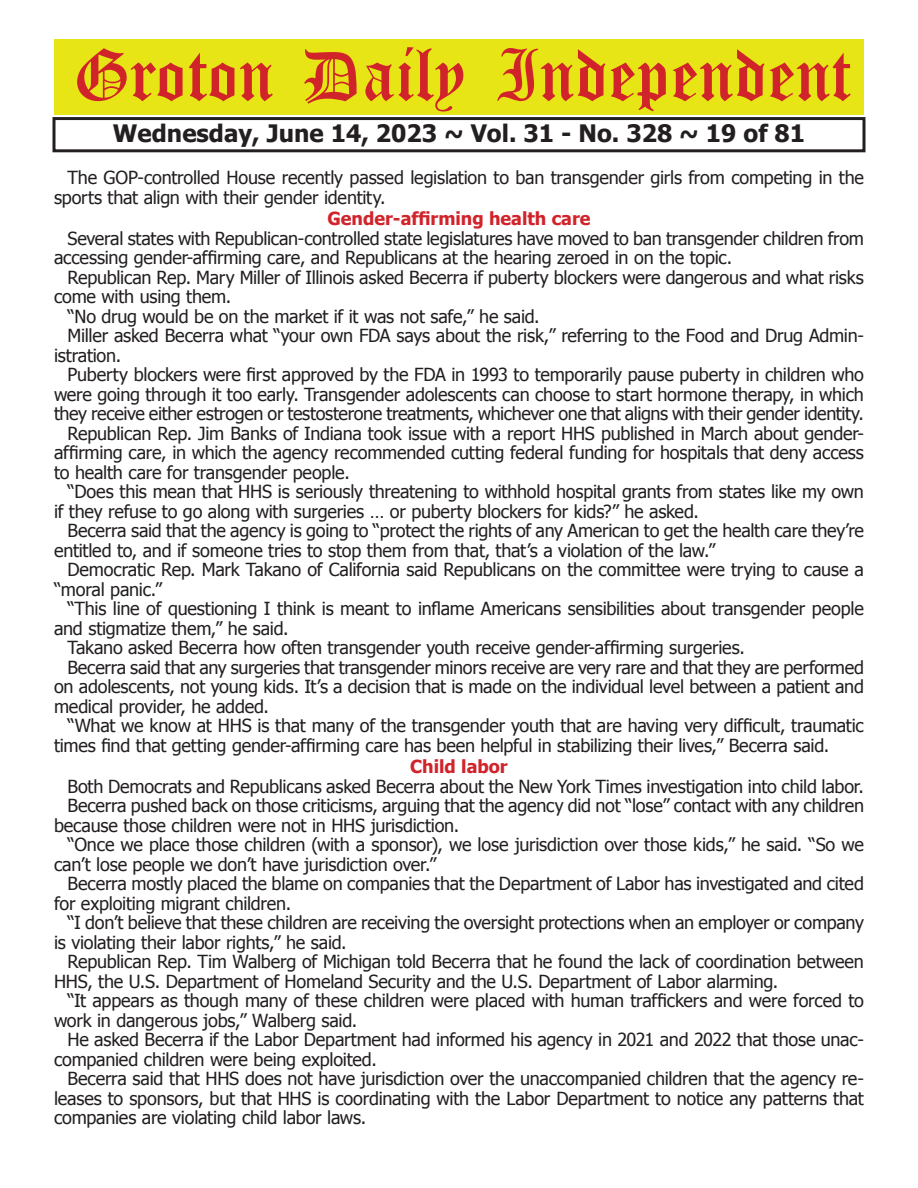
<style>
.page{position:relative;width:918px;height:1188px;background:#fff}
.page>*{position:absolute;margin:0;border:0;box-sizing:border-box;transform-origin:0 0}
.t1{font:54px "Old English Five";color:#d1232a}
.t2{font:700 24px "Tahoma";color:#231f20}
.t3{font:18px/19.5px "Tahoma";letter-spacing:-.015em;color:#231f20}
.t4{font:700 18px "Tahoma";color:#d1232a}
</style>
<div class="page">
<div style="left:52px;top:117px;width:814px;height:35px;border:3px solid #231f20"></div>
<div style="left:54px;top:40px;width:810px;height:75px;background:#e7e515"></div>
<h1 class="t1" style="left:73px;top:50px;width:779px">Groton Daily Independent</h1>
<h2 class="t2" style="left:113px;top:116px;width:694px">Wednesday, June 14, 2023 ~ Vol. 31 - No. 328 ~ 19 of 81</h2>
<p class="t3" style="left:54px;top:167px;width:812px;text-indent:14px">The GOP-controlled House recently passed legislation to ban transgender girls from competing in the sports that align with their gender identity.</p>
<p class="t4" style="left:327px;top:206px;width:265px">Gender-affirming health care</p>
<p class="t3" style="left:54px;top:228px;width:812px;text-indent:14px">Several states with Republican-controlled state legislatures have moved to ban transgender children from accessing gender-affirming care, and Republicans at the hearing zeroed in on the topic.</p>
<p class="t3" style="left:68px;top:267px;width:798px">Republican Rep. Mary Miller of Illinois asked Becerra if puberty blockers were dangerous and what risks</p>
<p class="t3" style="left:54px;top:286px;width:179px">come with using them.</p>
<p class="t3" style="left:68px;top:306px;width:474px">“No drug would be on the market if it was not safe,” he said.</p>
<p class="t3" style="left:68px;top:325px;width:798px">Miller asked Becerra what “your own FDA says about the risk,” referring to the Food and Drug Admin-</p>
<p class="t3" style="left:54px;top:345px;width:69px">istration.</p>
<p class="t3" style="left:68px;top:364px;width:798px">Puberty blockers were first approved by the FDA in 1993 to temporarily pause puberty in children who</p>
<p class="t3" style="left:54px;top:384px;width:811px">were going through it too early. Transgender adolescents can choose to start hormone therapy, in which</p>
<p class="t3" style="left:54px;top:403px;width:811px">they receive either estrogen or testosterone treatments, whichever one that aligns with their gender identity.</p>
<p class="t3" style="left:68px;top:423px;width:798px">Republican Rep. Jim Banks of Indiana took issue with a report HHS published in March about gender-</p>
<p class="t3" style="left:54px;top:442px;width:812px">affirming care, in which the agency recommended cutting federal funding for hospitals that deny access</p>
<p class="t3" style="left:54px;top:462px;width:297px">to health care for transgender people.</p>
<p class="t3" style="left:68px;top:481px;width:798px">“Does this mean that HHS is seriously threatening to withhold hospital grants from states like my own</p>
<p class="t3" style="left:54px;top:501px;width:646px">if they refuse to go along with surgeries … or puberty blockers for kids?” he asked.</p>
<p class="t3" style="left:68px;top:520px;width:798px">Becerra said that the agency is going to “protect the rights of any American to get the health care they’re</p>
<p class="t3" style="left:54px;top:540px;width:663px">entitled to, and if someone tries to stop them from that, that’s a violation of the law.”</p>
<p class="t3" style="left:68px;top:559px;width:798px">Democratic Rep. Mark Takano of California said Republicans on the committee were trying to cause a</p>
<p class="t3" style="left:54px;top:579px;width:110px">“moral panic.”</p>
<p class="t3" style="left:68px;top:598px;width:798px">“This line of questioning I think is meant to inflame Americans sensibilities about transgender people</p>
<p class="t3" style="left:54px;top:618px;width:236px">and stigmatize them,” he said.</p>
<p class="t3" style="left:68px;top:637px;width:679px">Takano asked Becerra how often transgender youth receive gender-affirming surgeries.</p>
<p class="t3" style="left:68px;top:657px;width:798px">Becerra said that any surgeries that transgender minors receive are very rare and that they are performed</p>
<p class="t3" style="left:54px;top:676px;width:811px">on adolescents, not young kids. It’s a decision that is made on the individual level between a patient and</p>
<p class="t3" style="left:54px;top:696px;width:217px">medical provider, he added.</p>
<p class="t3" style="left:68px;top:715px;width:798px">“What we know at HHS is that many of the transgender youth that are having very difficult, traumatic</p>
<p class="t3" style="left:54px;top:735px;width:777px">times find that getting gender-affirming care has been helpful in stabilizing their lives,” Becerra said.</p>
<p class="t4" style="left:410px;top:754px;width:99px">Child labor</p>
<p class="t3" style="left:68px;top:776px;width:798px">Both Democrats and Republicans asked Becerra about the New York Times investigation into child labor.</p>
<p class="t3" style="left:68px;top:795px;width:798px">Becerra pushed back on those criticisms, arguing that the agency did not “lose” contact with any children</p>
<p class="t3" style="left:54px;top:815px;width:407px">because those children were not in HHS jurisdiction.</p>
<p class="t3" style="left:68px;top:834px;width:798px">“Once we place those children (with a sponsor), we lose jurisdiction over those kids,” he said. “So we</p>
<p class="t3" style="left:54px;top:854px;width:384px">can’t lose people we don’t have jurisdiction over.”</p>
<p class="t3" style="left:68px;top:873px;width:798px">Becerra mostly placed the blame on companies that the Department of Labor has investigated and cited</p>
<p class="t3" style="left:54px;top:893px;width:239px">for exploiting migrant children.</p>
<p class="t3" style="left:68px;top:912px;width:798px">“I don’t believe that these children are receiving the oversight protections when an employer or company</p>
<p class="t3" style="left:54px;top:932px;width:294px">is violating their labor rights,” he said.</p>
<p class="t3" style="left:68px;top:951px;width:798px">Republican Rep. Tim Walberg of Michigan told Becerra that he found the lack of coordination between</p>
<p class="t3" style="left:54px;top:971px;width:726px">HHS, the U.S. Department of Homeland Security and the U.S. Department of Labor alarming.</p>
<p class="t3" style="left:68px;top:990px;width:798px">“It appears as though many of these children were placed with human traffickers and were forced to</p>
<p class="t3" style="left:54px;top:1010px;width:305px">work in dangerous jobs,” Walberg said.</p>
<p class="t3" style="left:68px;top:1029px;width:798px">He asked Becerra if the Labor Department had informed his agency in 2021 and 2022 that those unac-</p>
<p class="t3" style="left:54px;top:1049px;width:324px">companied children were being exploited.</p>
<p class="t3" style="left:68px;top:1068px;width:798px">Becerra said that HHS does not have jurisdiction over the unaccompanied children that the agency re-</p>
<p class="t3" style="left:54px;top:1088px;width:811px">leases to sponsors, but that HHS is coordinating with the Labor Department to notice any patterns that</p>
<p class="t3" style="left:54px;top:1107px;width:314px">companies are violating child labor laws.</p>
</div>
